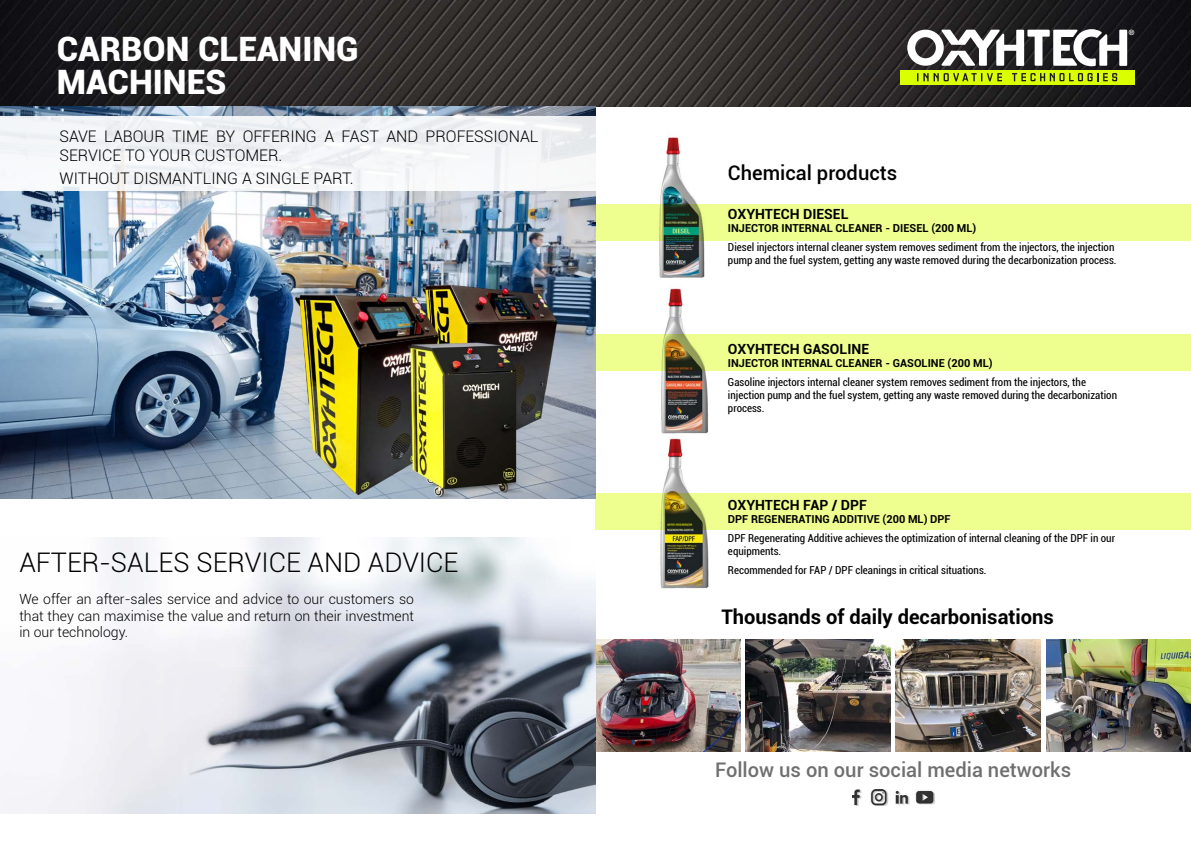
<style>
.page{position:relative;width:1191px;height:842px;background:#fff}
.page>*{position:absolute;margin:0;border:0;box-sizing:border-box;transform-origin:0 0}
.t1{font:900 33.7px/33.2px "Roboto";color:#fff}
.t2{font:300 27px "Roboto";color:#000}
.t3{font:700 20.1px "Roboto";color:#000}
.t4{font:500 20.1px "Roboto";color:#706f6f}
.t5{font:500 20.1px "Roboto";color:#000}
.t6{font:300 16px/19.2px "Roboto";color:#000}
.t7{font:300 14px/16.8px "Roboto";color:#000;text-align:justify}
.t8{font:700 14px "Roboto";color:#000}
.t9{font:condensed 11px/13.2px "Roboto";color:#000}
.t10{font:700 11px "Roboto";color:#000}
</style>
<div class="page">
<img style="left:0;top:0;width:1191px;height:106px">
<img style="left:596px;top:639px;width:144px;height:113px">
<img style="left:746px;top:639px;width:144px;height:113px">
<img style="left:1046px;top:639px;width:145px;height:113px">
<img style="left:896px;top:639px;width:144px;height:113px">
<img style="left:852px;top:790px;width:82px;height:16px">
<div style="left:900px;top:70px;width:234px;height:14px;background:#d9ff00"></div>
<svg style="left:1012px;top:73px;width:105px;height:8px"></svg>
<svg style="left:917px;top:73px;width:85px;height:8px"></svg>
<svg style="left:907px;top:29px;width:227px;height:37px"></svg>
<img style="left:652px;top:137px;width:62px;height:141px">
<img style="left:661px;top:288px;width:48px;height:146px">
<img style="left:660px;top:438px;width:49px;height:151px">
<div style="left:595px;top:493px;width:596px;height:37px;background:#eeff8f"></div>
<div style="left:595px;top:334px;width:596px;height:37px;background:#eeff8f"></div>
<div style="left:595px;top:204px;width:596px;height:36px;background:#eeff8f"></div>
<img style="left:0;top:538px;width:595px;height:276px">
<img style="left:0;top:107px;width:595px;height:391px">
<div style="left:0;top:117px;width:595px;height:74px;background:#f4f5f7"></div>
<h1 class="t1" style="left:57px;top:31px;width:303px">CARBON CLEANING<br>MACHINES</h1>
<h3 class="t6" style="left:59px;top:126px;width:481px">SAVE LABOUR TIME BY OFFERING A FAST AND PROFESSIONAL<br>SERVICE TO YOUR CUSTOMER.</h3>
<h3 class="t6" style="left:60px;top:169px;width:296px">WITHOUT DISMANTLING A SINGLE PART.</h3>
<h2 class="t2" style="left:19px;top:544px;width:440px">AFTER-SALES SERVICE AND ADVICE</h2>
<p class="t7" style="left:19px;top:590px;width:396px">We offer an after-sales service and advice to our customers so that they can maximise the value and return on their investment in our technology.</p>
<h3 class="t5" style="left:728px;top:159px;width:171px">Chemical products</h3>
<p class="t8" style="left:728px;top:204px;width:122px">OXYHTECH DIESEL</p>
<p class="t10" style="left:728px;top:220px;width:250px">INJECTOR INTERNAL CLEANER - DIESEL (200 ML)</p>
<p class="t9" style="left:728px;top:240px;width:390px">Diesel injectors internal cleaner system removes sediment from the injectors, the injection pump and the fuel system, getting any waste removed during the decarbonization process.</p>
<p class="t8" style="left:728px;top:339px;width:143px">OXYHTECH GASOLINE</p>
<p class="t10" style="left:728px;top:355px;width:266px">INJECTOR INTERNAL CLEANER - GASOLINE (200 ML)</p>
<p class="t9" style="left:728px;top:375px;width:391px">Gasoline injectors internal cleaner system removes sediment from the injectors, the injection pump and the fuel system, getting any waste removed during the decarbonization process.</p>
<p class="t8" style="left:728px;top:495px;width:140px">OXYHTECH FAP / DPF</p>
<p class="t10" style="left:728px;top:512px;width:224px">DPF REGENERATING ADDITIVE (200 ML) DPF</p>
<p class="t9" style="left:728px;top:531px;width:388px">DPF Regenerating Additive achieves the optimization of internal cleaning of the DPF in our equipments.</p>
<p class="t9" style="left:728px;top:563px;width:260px">Recommended for FAP / DPF cleanings in critical situations.</p>
<h3 class="t3" style="left:721px;top:602px;width:334px">Thousands of daily decarbonisations</h3>
<h3 class="t4" style="left:715px;top:756px;width:357px">Follow us on our social media networks</h3>
</div>
